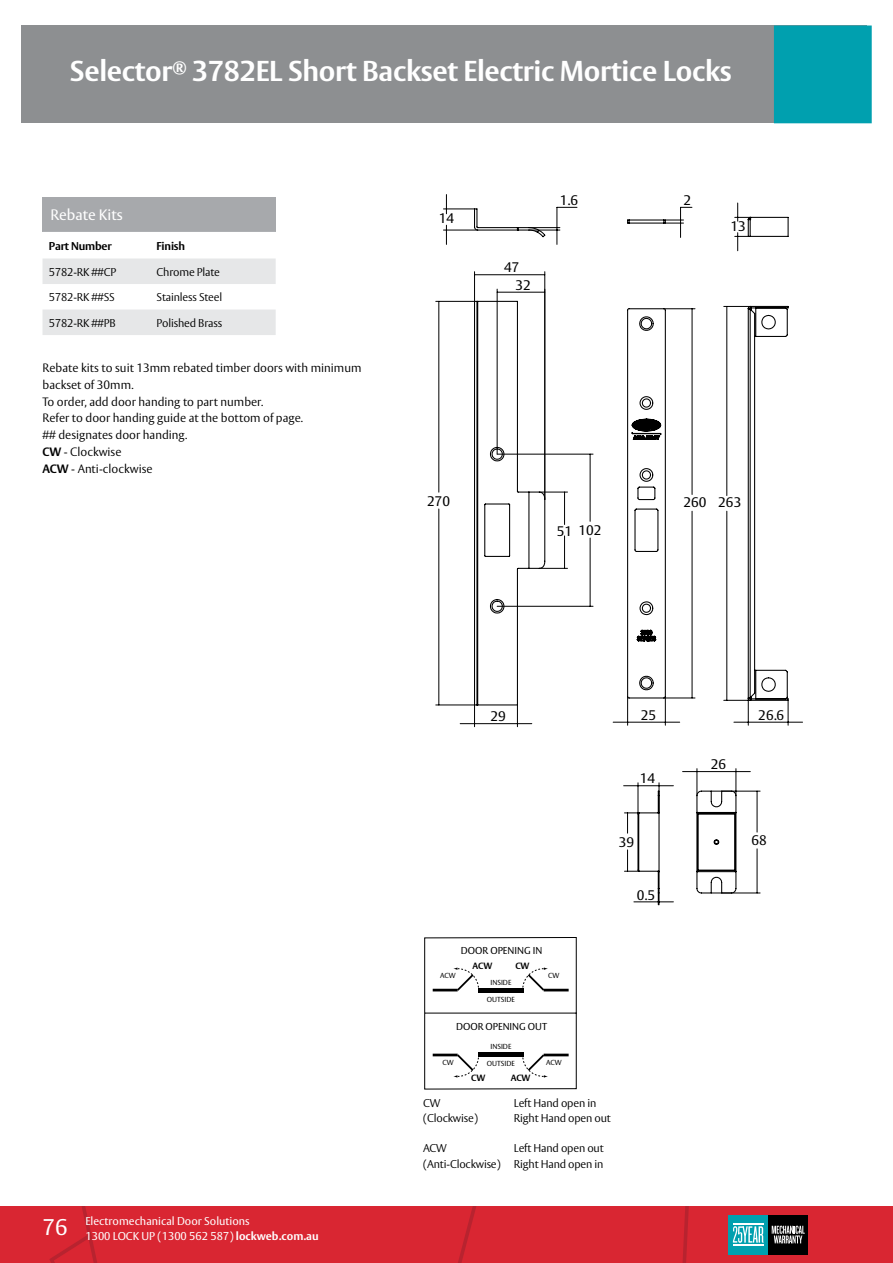
<style>
.page{position:relative;width:893px;height:1263px;background:#fff}
.page>*{position:absolute;margin:0;border:0;box-sizing:border-box;transform-origin:0 0}
.t1{font:700 28.5px "ASSA Vesta";letter-spacing:-.01em;color:#fff}
.t2{font:22.5px "ASSA Vesta";color:#fff}
.t3{font:15px "ASSA Vesta";color:#fff}
.t4{font:13.8px "ASSA Vesta";color:#000}
.t5{font:300 12px/16.8px "ASSA Vesta";color:#000}
.t6{font:300 11.25px/15.8px "ASSA Vesta";letter-spacing:-.015em;color:#000}
.t7{font:11.25px/15px "ASSA Vesta";color:#fff}
.t8{font:700 11.25px "ASSA Vesta";letter-spacing:-.015em;color:#000}
.t9{font:9.9px "ASSA Vesta";color:#000}
.t10{font:700 9px "ASSA Vesta";color:#000}
.t11{font:7.2px "ASSA Vesta";color:#000}
.s1{font-weight:700}
</style>
<div class="page">
<div style="left:0;top:1206px;width:893px;height:57px;background:#d92632"></div>
<svg style="left:57px;top:1206px;width:37px;height:34px"></svg>
<div style="left:21px;top:26px;width:846px;height:97px;background:#8d8f91"></div>
<div style="left:774px;top:26px;width:98px;height:97px;background:#00a0af"></div>
<div style="left:728px;top:1215px;width:40px;height:40px;background:#00a0af"></div>
<div style="left:768px;top:1215px;width:40px;height:40px;background:#000"></div>
<svg style="left:772px;top:1225px;width:33px;height:18px"></svg>
<svg style="left:733px;top:1226px;width:30px;height:17px"></svg>
<hr style="left:733px;top:1224px;width:30px;height:1px;background:#fff">
<hr style="left:733px;top:1244px;width:30px;height:1px;background:#fff">
<div style="left:43px;top:197px;width:233px;height:35px;background:#a7a9ac"></div>
<svg style="left:43px;top:258px;width:233px;height:77px"></svg>
<hr style="left:748px;top:722px;width:40px;height:1px;background:#000">
<svg style="left:788px;top:706px;width:15px;height:19px"></svg>
<svg style="left:733px;top:706px;width:17px;height:19px"></svg>
<hr style="left:443px;top:209px;width:31px;height:1px;background:#000">
<hr style="left:443px;top:230px;width:35px;height:1px;background:#000">
<svg style="left:446px;top:195px;width:1px;height:19px"></svg>
<svg style="left:446px;top:225px;width:1px;height:19px"></svg>
<svg style="left:613px;top:706px;width:15px;height:19px"></svg>
<hr style="left:628px;top:722px;width:37px;height:1px;background:#000">
<svg style="left:665px;top:706px;width:15px;height:19px"></svg>
<svg style="left:474px;top:272px;width:1px;height:28px"></svg>
<hr style="left:544px;top:272px;width:1px;height:227px;background:#000">
<hr style="left:474px;top:274px;width:71px;height:1px;background:#000">
<svg style="left:517px;top:706px;width:15px;height:21px"></svg>
<hr style="left:474px;top:723px;width:43px;height:1px;background:#000">
<svg style="left:460px;top:706px;width:15px;height:21px"></svg>
<hr style="left:497px;top:289px;width:1px;height:165px;background:#000">
<hr style="left:497px;top:292px;width:48px;height:1px;background:#000">
<svg style="left:435px;top:300px;width:354px;height:406px"></svg>
<svg style="left:473px;top:203px;width:316px;height:48px"></svg>
<hr style="left:892px;top:804px;width:1px;height:32px;background:#000">
<hr style="left:784px;top:821px;width:1px;height:102px;background:#000">
<hr style="left:784px;top:746px;width:1px;height:58px;background:#000">
<hr style="left:892px;top:823px;width:1px;height:100px;background:#000">
<hr style="left:892px;top:746px;width:1px;height:61px;background:#000">
<hr style="left:638px;top:783px;width:1px;height:31px;background:#000">
<hr style="left:659px;top:783px;width:1px;height:30px;background:#000">
<svg style="left:683px;top:768px;width:78px;height:126px"></svg>
<svg style="left:624px;top:785px;width:49px;height:120px"></svg>
<svg style="left:424px;top:937px;width:152px;height:152px"></svg>
<h1 class="t1" style="left:70px;top:54px;width:663px">Selector<sup>®</sup> 3782EL Short Backset Electric Mortice Locks</h1>
<p class="t3" style="left:50px;top:206px;width:74px">Rebate Kits</p>
<p class="t8" style="left:49px;top:239px;width:64px">Part Number</p>
<p class="t8" style="left:157px;top:239px;width:30px">Finish</p>
<p class="t6" style="left:49px;top:264px;width:69px">5782-RK ##CP</p>
<p class="t6" style="left:157px;top:264px;width:65px">Chrome Plate</p>
<p class="t6" style="left:49px;top:290px;width:67px">5782-RK ##SS</p>
<p class="t6" style="left:157px;top:290px;width:67px">Stainless Steel</p>
<p class="t6" style="left:49px;top:315px;width:68px">5782-RK ##PB</p>
<p class="t6" style="left:157px;top:315px;width:67px">Polished Brass</p>
<p class="t5" style="left:43px;top:360px;width:320px">Rebate kits to suit 13mm rebated timber doors with minimum backset of 30mm.<br>To order, add door handing to part number.<br>Refer to door handing guide at the bottom of page.<br>## designates door handing.<br><span class="s1">CW</span> - Clockwise<br><span class="s1">ACW</span> - Anti-clockwise</p>
<p class="t4" style="left:439px;top:210px;width:17px">14</p>
<p class="t4" style="left:504px;top:259px;width:17px">47</p>
<p class="t4" style="left:515px;top:277px;width:17px">32</p>
<p class="t4" style="left:560px;top:192px;width:20px">1.6</p>
<p class="t4" style="left:683px;top:192px;width:9px">2</p>
<p class="t4" style="left:731px;top:218px;width:17px">13</p>
<p class="t4" style="left:427px;top:493px;width:25px">270</p>
<p class="t4" style="left:557px;top:521px;width:46px">51 102</p>
<p class="t4" style="left:684px;top:494px;width:25px">260</p>
<p class="t4" style="left:718px;top:494px;width:25px">263</p>
<h2 class="t2" style="left:43px;top:1214px;width:26px">76</h2>
<p class="t7" style="left:85px;top:1214px;width:235px">Electromechanical Door Solutions<br>1300 LOCK UP (1300 562 587) <span class="s1">lockweb.com.au</span></p>
<p class="t4" style="left:490px;top:708px;width:17px">29</p>
<p class="t4" style="left:641px;top:707px;width:17px">25</p>
<p class="t4" style="left:640px;top:770px;width:17px">14</p>
<p class="t4" style="left:619px;top:833px;width:17px">39</p>
<p class="t4" style="left:637px;top:886px;width:20px">0.5</p>
<p class="t9" style="left:461px;top:944px;width:83px">DOOR OPENING IN</p>
<p class="t10" style="left:473px;top:960px;width:21px">ACW</p>
<p class="t10" style="left:515px;top:960px;width:16px">CW</p>
<p class="t11" style="left:440px;top:971px;width:17px">ACW</p>
<p class="t11" style="left:548px;top:971px;width:13px">CW</p>
<p class="t11" style="left:490px;top:978px;width:22px">INSIDE</p>
<p class="t11" style="left:487px;top:995px;width:29px">OUTSIDE</p>
<p class="t9" style="left:456px;top:1020px;width:93px">DOOR OPENING OUT</p>
<p class="t11" style="left:490px;top:1042px;width:22px">INSIDE</p>
<p class="t11" style="left:487px;top:1059px;width:29px">OUTSIDE</p>
<p class="t11" style="left:442px;top:1058px;width:13px">CW</p>
<p class="t11" style="left:546px;top:1058px;width:17px">ACW</p>
<p class="t10" style="left:471px;top:1072px;width:16px">CW</p>
<p class="t10" style="left:511px;top:1072px;width:21px">ACW</p>
<p class="t6" style="left:423px;top:1095px;width:56px">CW (Clockwise)</p>
<p class="t6" style="left:514px;top:1095px;width:98px">Left Hand open in<br>Right Hand open out</p>
<p class="t6" style="left:423px;top:1141px;width:79px">ACW (Anti-Clockwise)</p>
<p class="t6" style="left:514px;top:1141px;width:91px">Left Hand open out<br>Right Hand open in</p>
<p class="t4" style="left:711px;top:756px;width:17px">26</p>
<p class="t4" style="left:758px;top:707px;width:28px">26.6</p>
<p class="t4" style="left:751px;top:832px;width:17px">68</p>
</div>
